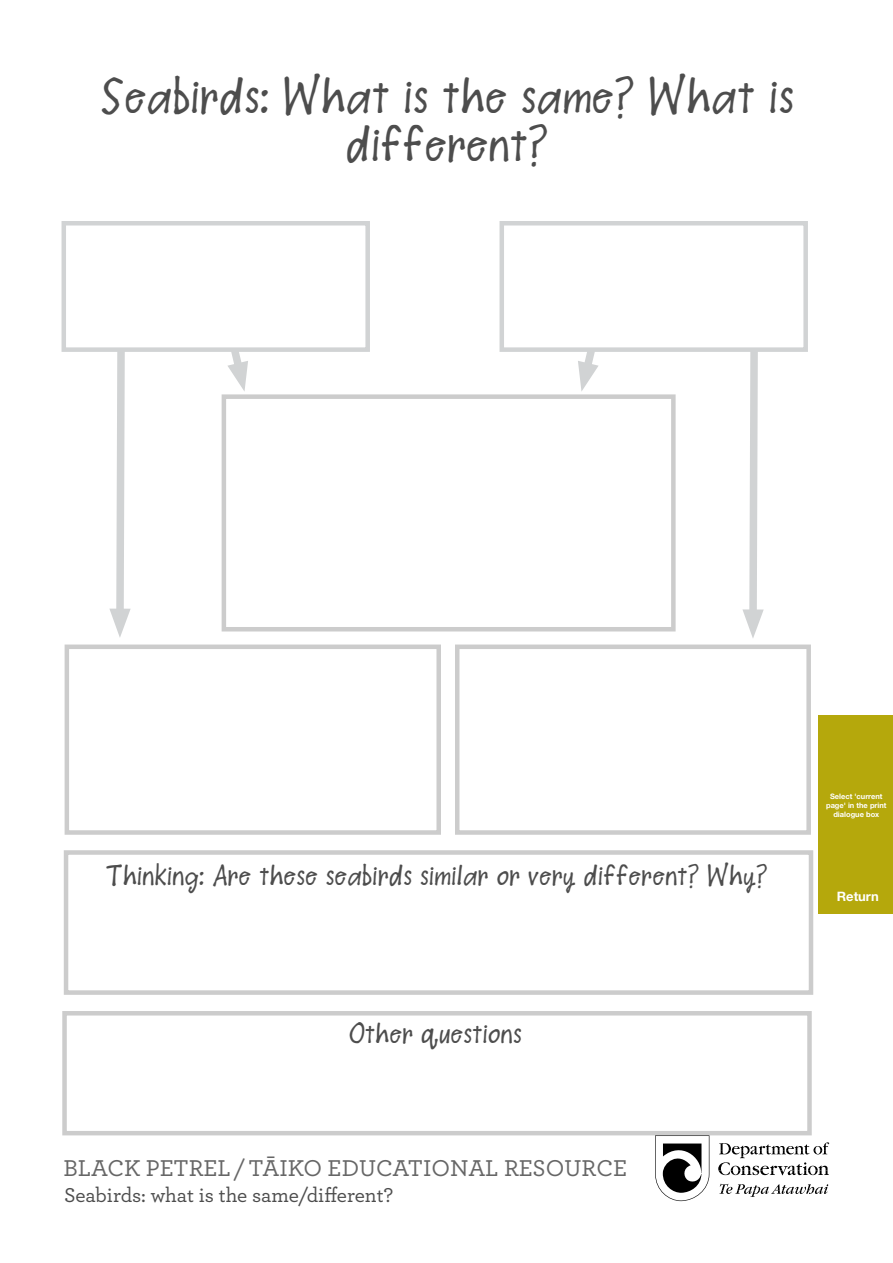
<style>
.page{position:relative;width:893px;height:1263px;background:#fff}
.page>*{position:absolute;margin:0;border:0;box-sizing:border-box;transform-origin:0 0}
.t1{font:42px/48px "Salli Scribbles";color:#4d4d4d;text-align:center}
.t2{font:24px "Salli Scribbles";color:#4d4d4d}
.t3{font:500 24px "Archer";color:#666}
.t4{font:500 21px "Archer";letter-spacing:-.005em;color:#4d4d4d}
.t5{font:700 13.05px "Helvetica Neue LT Std";color:#fff}
.t6{font:700 7.5px/9px "Helvetica Neue LT Std";color:#fff;text-align:center}
</style>
<div class="page">
<div style="left:62px;top:221px;width:308px;height:131px;border:4px solid #d1d3d4"></div>
<div style="left:499px;top:221px;width:309px;height:131px;border:4px solid #d1d3d4"></div>
<div style="left:222px;top:394px;width:454px;height:237px;border:4px solid #ccc"></div>
<div style="left:65px;top:644px;width:376px;height:191px;border:4px solid #ccc"></div>
<div style="left:455px;top:644px;width:356px;height:191px;border:4px solid #ccc"></div>
<div style="left:64px;top:850px;width:749px;height:145px;border:4px solid #ccc"></div>
<div style="left:62px;top:1011px;width:750px;height:124px;border:4px solid #ccc"></div>
<svg style="left:226px;top:347px;width:24px;height:44px"></svg>
<svg style="left:576px;top:347px;width:24px;height:44px"></svg>
<svg style="left:109px;top:347px;width:22px;height:290px"></svg>
<svg style="left:742px;top:347px;width:22px;height:291px"></svg>
<svg style="left:655px;top:1135px;width:54px;height:66px"></svg>
<svg style="left:719px;top:1184px;width:109px;height:13px"></svg>
<svg style="left:718px;top:1142px;width:111px;height:33px"></svg>
<div style="left:819px;top:715px;width:74px;height:198px;background:#b5a80c"></div>
<h1 class="t1" style="left:101px;top:70px;width:695px">Seabirds: What is the same? What is different?</h1>
<p class="t2" style="left:106px;top:854px;width:663px">Thinking: Are these seabirds similar or very different? Why?</p>
<p class="t2" style="left:349px;top:1012px;width:174px">Other questions</p>
<p class="t3" style="left:63px;top:1150px;width:565px">BLACK PETREL / TĀIKO EDUCATIONAL RESOURCE</p>
<p class="t4" style="left:64px;top:1179px;width:331px">Seabirds: what is the same/different?</p>
<p class="t6" style="left:826px;top:792px;width:62px">Select 'current page' in the print dialogue box</p>
<p class="t5" style="left:837px;top:888px;width:44px">Return</p>
</div>
